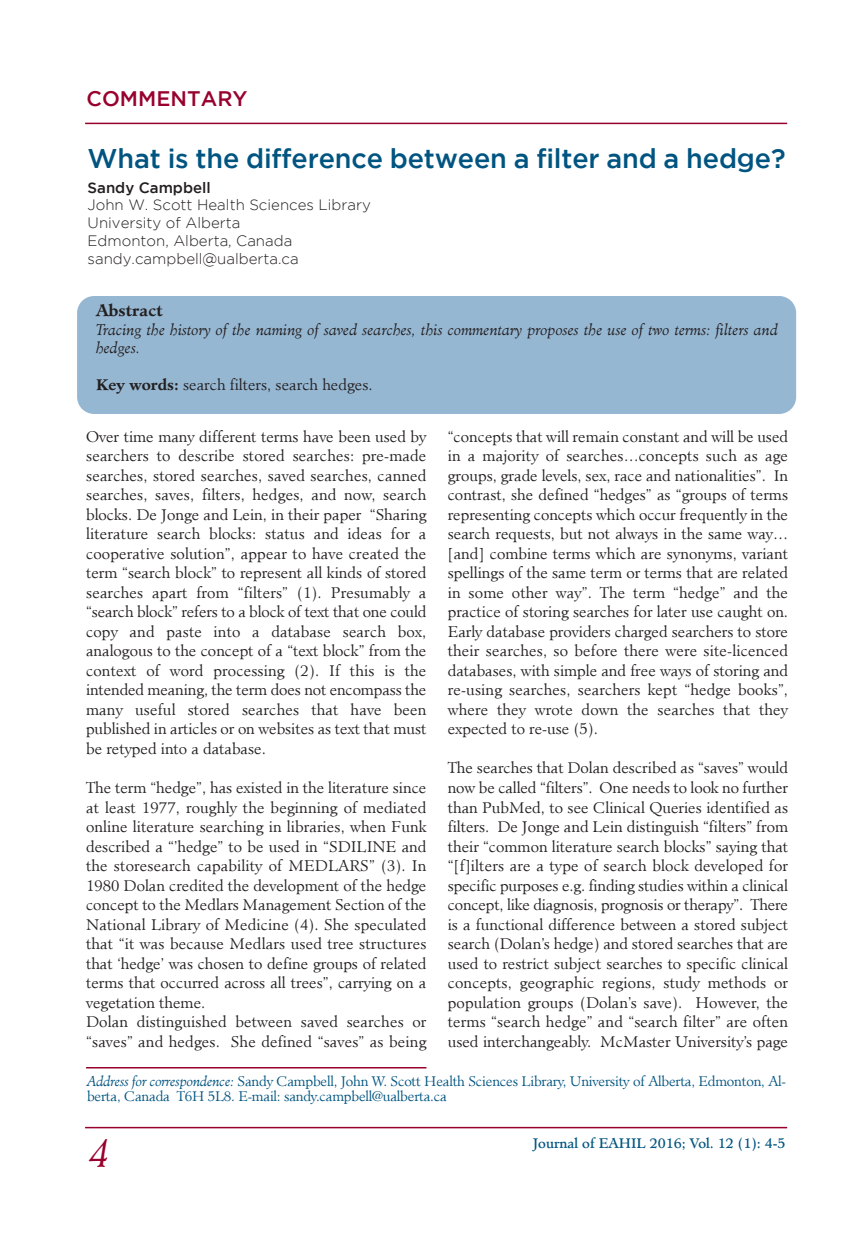
<style>
.page{position:relative;width:851px;height:1234px;background:#fff}
.page>*{position:absolute;margin:0;border:0;box-sizing:border-box;transform-origin:0 0}
.t1{font:italic 300 42px "Minister";color:#98002e}
.t2{font:500 27px "Gotham";letter-spacing:-.005em;color:#005480}
.t3{font:500 21px "Gotham";color:#98002e}
.t4{font:700 15.75px "Minister";color:#231f20}
.t5{font:300 15px/19.5px "Minister";color:#231f20;text-align:justify}
.t6{font:italic 300 15px/18.5px "Minister";color:#231f20}
.t7{font:300 15px/18px "Gotham";color:#231f20}
.t8{font:500 15px "Gotham";color:#231f20}
.t9{font:300 13.5px/15px "Minister";letter-spacing:-.015em;color:#005480}
.t10{font:13.5px "Minister";color:#005480}
.s1{font-weight:700}
.s2{font-style:italic}
</style>
<div class="page">
<hr style="left:85px;top:1126px;width:702px;height:2px;background:#98002e">
<hr style="left:85px;top:123px;width:702px;height:1px;background:#98002e">
<div style="left:77px;top:296px;width:719px;height:118px;background:#96b7d2"></div>
<hr style="left:86px;top:1066px;width:340px;height:2px;background:#98002e">
<h3 class="t3" style="left:87px;top:91px;width:162px">COMMENTARY</h3>
<h2 class="t2" style="left:88px;top:148px;width:699px">What is the difference between a filter and a hedge?</h2>
<p class="t8" style="left:88px;top:181px;width:125px">Sandy Campbell</p>
<p class="t7" style="left:88px;top:197px;width:285px">John W. Scott Health Sciences Library<br>University of Alberta<br>Edmonton, Alberta, Canada sandy.campbell@ualberta.ca</p>
<p class="t4" style="left:96px;top:303px;width:68px">Abstract</p>
<p class="t6" style="left:96px;top:321px;width:683px">Tracing the history of the naming of saved searches, this commentary proposes the use of two terms: filters and hedges.</p>
<p class="t5" style="left:96px;top:376px;width:278px"><span class="s1">Key words:</span> search filters, search hedges.</p>
<p class="t5" style="left:86px;top:427px;width:342px">Over time many different terms have been used by searchers to describe stored searches: pre-made searches, stored searches, saved searches, canned searches, saves, filters, hedges, and now, search blocks. De Jonge and Lein, in their paper “Sharing literature search blocks: status and ideas for a cooperative solution”, appear to have created the term “search block” to represent all kinds of stored searches apart from “filters” (1). Presumably a “search block” refers to a block of text that one could copy and paste into a database search box, analogous to the concept of a “text block” from the context of word processing (2). If this is the intended meaning, the term does not encompass the many useful stored searches that have been published in articles or on websites as text that must be retyped into a database.</p>
<p class="t5" style="left:86px;top:778px;width:342px;text-align:left">The term “hedge”, has existed in the literature since at least 1977, roughly the beginning of mediated online literature searching in libraries, when Funk described a “’hedge” to be used in “SDILINE and the storesearch capability of MEDLARS” (3). In 1980 Dolan credited the development of the hedge concept to the Medlars Management Section of the National Library of Medicine (4). She speculated that “it was because Medlars used tree structures that ‘hedge’ was chosen to define groups of related terms that occurred across all trees”, carrying on a vegetation theme.<br>Dolan distinguished between saved searches or “saves” and hedges. She defined “saves” as being</p>
<p class="t5" style="left:447px;top:427px;width:342px">“concepts that will remain constant and will be used in a majority of searches…concepts such as age groups, grade levels, sex, race and nationalities”. In contrast, she defined “hedges” as “groups of terms representing concepts which occur frequently in the search requests, but not always in the same way… [and] combine terms which are synonyms, variant spellings of the same term or terms that are related in some other way”. The term “hedge” and the practice of storing searches for later use caught on.<br>Early database providers charged searchers to store their searches, so before there were site-licenced databases, with simple and free ways of storing and re-using searches, searchers kept “hedge books”, where they wrote down the searches that they expected to re-use (5).</p>
<p class="t5" style="left:447px;top:759px;width:342px">The searches that Dolan described as “saves” would now be called “filters”. One needs to look no further than PubMed, to see Clinical Queries identified as filters. De Jonge and Lein distinguish “filters” from their “common literature search blocks” saying that “[f]ilters are a type of search block developed for specific purposes e.g. finding studies within a clinical concept, like diagnosis, prognosis or therapy”. There is a functional difference between a stored subject search (Dolan’s hedge) and stored searches that are used to restrict subject searches to specific clinical concepts, geographic regions, study methods or population groups (Dolan’s save). However, the terms “search hedge” and “search filter” are often used interchangeably. McMaster University’s page</p>
<p class="t9" style="left:87px;top:1074px;width:700px"><span class="s2">Address for correspondence:</span> Sandy Campbell, John W. Scott Health Sciences Library, University of Alberta, Edmonton, Al&shy;berta, Canada T6H 5L8. E-mail: sandy.campbell@ualberta.ca</p>
<h1 class="t1" style="left:87px;top:1137px;width:23px">5</h1>
<p class="t10" style="left:532px;top:1137px;width:254px">Journal of EAHIL 2016; Vol. 12 (1): 4-5</p>
</div>
